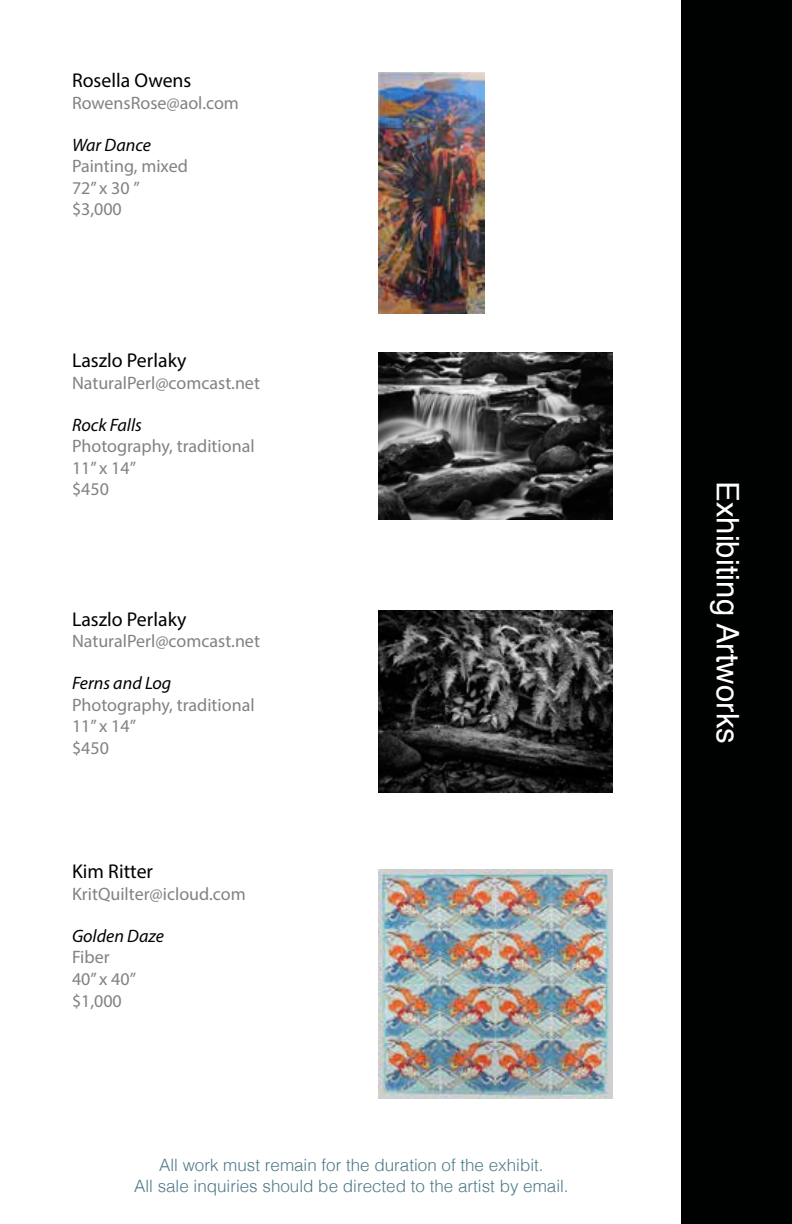
<style>
.page{position:relative;width:792px;height:1224px;background:#fff}
.page>*{position:absolute;margin:0;border:0;box-sizing:border-box;transform-origin:0 0}
.t1{font:31.2px "Helvetica";color:#fff}
.t2{font:20px "Myriad Pro";color:#000}
.t3{font:18px/21.6px "Myriad Pro";color:#808285}
.t4{font:italic 18px "Myriad Pro";color:#000}
.t5{font:300 17px/20.4px "Helvetica";color:#4e7a89;text-align:center}
</style>
<div class="page">
<img style="left:379px;top:352px;width:234px;height:167px">
<img style="left:379px;top:611px;width:234px;height:181px">
<img style="left:379px;top:869px;width:234px;height:230px">
<div style="left:682px;top:0;width:110px;height:1224px;background:#000101"></div>
<img style="left:379px;top:72px;width:105px;height:242px">
<p class="t2" style="left:72px;top:68px;width:121px">Rosella Owens</p>
<p class="t3" style="left:72px;top:91px;width:168px">RowensRose@aol.com</p>
<p class="t4" style="left:72px;top:133px;width:81px">War Dance</p>
<p class="t3" style="left:72px;top:155px;width:117px">Painting, mixed<br>72” x 30 ” $3,000</p>
<p class="t2" style="left:72px;top:348px;width:116px">Laszlo Perlaky</p>
<p class="t3" style="left:72px;top:372px;width:189px">NaturalPerl@comcast.net</p>
<p class="t4" style="left:72px;top:414px;width:71px">Rock Falls</p>
<p class="t3" style="left:72px;top:435px;width:184px">Photography, traditional<br>11” x 14”<br>$450</p>
<p class="t2" style="left:72px;top:607px;width:116px">Laszlo Perlaky</p>
<p class="t3" style="left:72px;top:630px;width:189px">NaturalPerl@comcast.net</p>
<p class="t4" style="left:72px;top:672px;width:101px">Ferns and Log</p>
<p class="t3" style="left:72px;top:694px;width:184px">Photography, traditional<br>11” x 14”<br>$450</p>
<p class="t2" style="left:72px;top:859px;width:83px">Kim Ritter</p>
<p class="t3" style="left:72px;top:883px;width:175px">KritQuilter@icloud.com</p>
<p class="t4" style="left:72px;top:925px;width:94px">Golden Daze</p>
<p class="t3" style="left:72px;top:946px;width:66px">Fiber<br>40” x 40” $1,000</p>
<p class="t5" style="left:134px;top:1154px;width:436px">All work must remain for the duration of the exhibit.<br>All sale inquiries should be directed to the artist by email.</p>
<h1 class="t1" style="left:752px;top:481px;width:264px;rotate:90deg">Exhibiting Artworks</h1>
</div>
